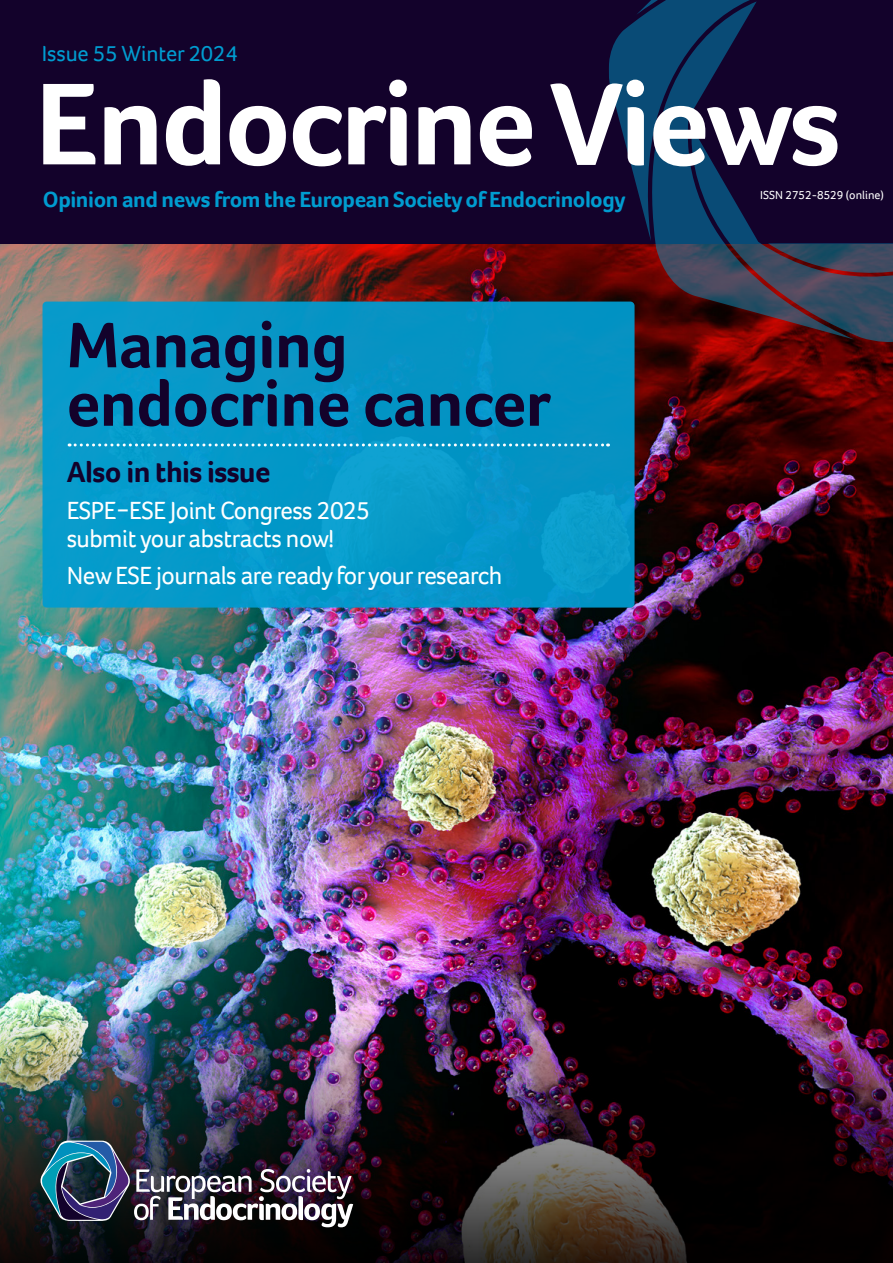
<style>
.page{position:relative;width:893px;height:1263px;background:#fff}
.page>*{position:absolute;margin:0;border:0;box-sizing:border-box;transform-origin:0 0}
.t1{font:700 120px "Foco";letter-spacing:-.03em;color:#fff}
.t2{font:700 66px/58.5px "Foco";letter-spacing:-.01em;color:#13022b}
.t3{font:700 30px "Foco";letter-spacing:-.02em;color:#13022b}
.t4{font:25.5px/28.5px "Foco";letter-spacing:-.02em;color:#fff}
.t5{font:700 22.5px "Foco";letter-spacing:-.02em;color:#009cd0}
.t6{font:22.5px "Foco";letter-spacing:-.005em;color:#009cd0}
.t7{font:12px "Foco";color:#fff}
</style>
<div class="page">
<img style="left:0;top:243px;width:893px;height:702px">
<img style="left:0;top:945px;width:893px;height:318px">
<img style="left:40px;top:1140px;width:313px;height:87px">
<div style="left:0;top:0;width:893px;height:243px;background:#13022b"></div>
<svg style="left:609px;top:21px;width:27px;height:162px;fill:#094b76"></svg>
<svg style="left:636px;top:0;width:257px;height:344px"></svg>
<div style="left:43px;top:302px;width:592px;height:305px;background:#0698c8;border-radius:4px"></div>
<svg style="left:69px;top:443px;width:540px;height:3px"></svg>
<p class="t6" style="left:42px;top:39px;width:197px">Issue 55 Winter 2024</p>
<h1 class="t1" style="left:35px;top:44px;width:808px">Endocrine Views</h1>
<p class="t5" style="left:43px;top:184px;width:584px">Opinion and news from the European Society of Endocrinology</p>
<p class="t7" style="left:760px;top:187px;width:125px">ISSN 2752-8529 (online)</p>
<h2 class="t2" style="left:66px;top:315px;width:486px">Managing endocrine cancer</h2>
<p class="t3" style="left:67px;top:452px;width:205px">Also in this issue</p>
<p class="t4" style="left:67px;top:495px;width:305px">ESPE−ESE Joint Congress 2025 submit your abstracts now!</p>
<p class="t4" style="left:67px;top:561px;width:437px">New ESE journals are ready for your research</p>
</div>
